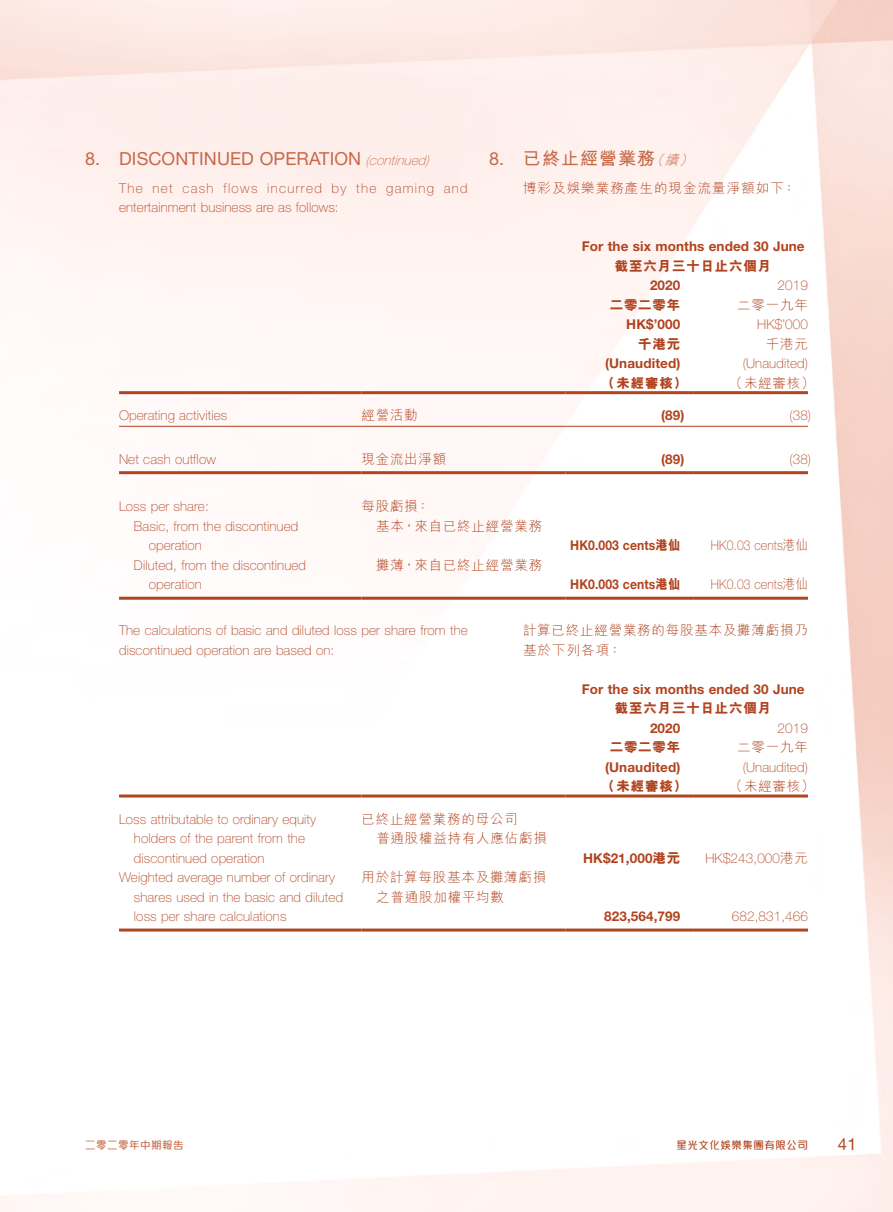
<style>
.page{position:relative;width:893px;height:1212px;background:#fff}
.page>*{position:absolute;margin:0;border:0;box-sizing:border-box;transform-origin:0 0}
.Heading_2{font:18px "Helvetica Neue LT Std";letter-spacing:.01em;color:#c76948}
.C_Heading_2{font:700 18px "M Hei HK";letter-spacing:.06em;color:#c76948}
.t1{font:16.5px "Helvetica Neue LT Std";color:#b1431e}
.Body_Text{font:100 13.5px/19.5px "Helvetica Neue LT Std";letter-spacing:.01em;color:#b1431e}
.Body_Text-2{font:700 13.5px "Helvetica Neue LT Std";letter-spacing:.01em;color:#b1431e}
.Body_Text-3{font:300 13.5px/19.5px "M Hei HK";letter-spacing:.06em;color:#b1431e}
.Body_Text-4{font:100 13.5px/19.5px "Helvetica Neue LT Std";letter-spacing:.055em;color:#b1431e}
.Body_Text-5{font:800 13.5px "M Hei HK";letter-spacing:.06em;color:#b1431e}
.Body_Text-6{font:700 13.5px "Helvetica Neue LT Std";letter-spacing:.01em;color:#b1431e;scale:.9 1}
.C_Body_Text{font:300 13.5px/19.5px "M Hei HK";letter-spacing:.06em;color:#b1431e}
.Body_Text-7{font:100 13.5px "Helvetica Neue LT Std";letter-spacing:.01em;color:#b1431e;scale:.9 1}
.C_Body_Text-2{font:300 13.5px "M Hei HK";letter-spacing:.08em;color:#b1431e}
.t2{font:500 10.5px "M Elle HK";letter-spacing:.05em;color:#b1431e}
.t3{font:500 10.5px "M Elle HK";letter-spacing:.05em;color:#c76948}
.s1{font-weight:100;font-style:italic;font-size:13.5px}
.s2{font-family:"Helvetica Neue LT Std";font-weight:400}
.s3{font-weight:300;font-style:italic;font-size:13.5px}
.s4{font-family:"M Hei HK";font-weight:800}
.s5{font-family:"M Hei HK";font-weight:300}
</style>
<div class="page">
<hr style="left:119px;top:391px;width:242px;height:3px;background:#b1431e">
<hr style="left:361px;top:391px;width:205px;height:3px;background:#b1431e">
<hr style="left:566px;top:391px;width:127px;height:3px;background:#b1431e">
<hr style="left:693px;top:391px;width:115px;height:3px;background:#b1431e">
<hr style="left:119px;top:426px;width:242px;height:1px;background:#b1431e">
<hr style="left:361px;top:426px;width:205px;height:1px;background:#b1431e">
<hr style="left:566px;top:426px;width:127px;height:1px;background:#b1431e">
<hr style="left:693px;top:426px;width:115px;height:1px;background:#b1431e">
<hr style="left:119px;top:471px;width:242px;height:3px;background:#b1431e">
<hr style="left:361px;top:471px;width:205px;height:3px;background:#b1431e">
<hr style="left:566px;top:471px;width:127px;height:3px;background:#b1431e">
<hr style="left:693px;top:471px;width:115px;height:3px;background:#b1431e">
<hr style="left:119px;top:597px;width:242px;height:3px;background:#b1431e">
<hr style="left:361px;top:597px;width:205px;height:3px;background:#b1431e">
<hr style="left:566px;top:597px;width:127px;height:3px;background:#b1431e">
<hr style="left:693px;top:597px;width:115px;height:3px;background:#b1431e">
<hr style="left:119px;top:794px;width:242px;height:3px;background:#b1431e">
<hr style="left:361px;top:794px;width:205px;height:3px;background:#b1431e">
<hr style="left:566px;top:794px;width:127px;height:3px;background:#b1431e">
<hr style="left:693px;top:794px;width:115px;height:3px;background:#b1431e">
<hr style="left:119px;top:928px;width:242px;height:3px;background:#b1431e">
<hr style="left:361px;top:928px;width:205px;height:3px;background:#b1431e">
<hr style="left:566px;top:928px;width:127px;height:3px;background:#b1431e">
<hr style="left:693px;top:928px;width:115px;height:3px;background:#b1431e">
<p class="Heading_2" style="left:85px;top:148px;width:349px">8. DISCONTINUED OPERATION <span class="s1">(continued)</span></p>
<p class="Body_Text-4" style="left:119px;top:178px;width:350px">The net cash flows incurred by the gaming and entertainment business are as follows:</p>
<p class="C_Heading_2" style="left:489px;top:145px;width:209px"><span class="s2">8.</span> 已終止經營業務<span class="s3">（續）</span></p>
<p class="C_Body_Text-2" style="left:523px;top:181px;width:275px">博彩及娛樂業務產生的現金流量淨額如下：</p>
<p class="Body_Text-2" style="left:582px;top:238px;width:224px">For the six months ended 30 June</p>
<p class="Body_Text-5" style="left:615px;top:259px;width:158px">截至六月三十日止六個月</p>
<p class="Body_Text-2" style="left:650px;top:277px;width:32px">2020</p>
<p class="Body_Text" style="left:778px;top:276px;width:32px">2019</p>
<p class="Body_Text-5" style="left:610px;top:298px;width:72px">二零二零年</p>
<p class="Body_Text-3" style="left:737px;top:295px;width:72px">二零一九年</p>
<p class="Body_Text-2" style="left:626px;top:316px;width:56px">HK$’000</p>
<p class="Body_Text" style="left:757px;top:315px;width:52px">HK$’000</p>
<p class="Body_Text-5" style="left:638px;top:337px;width:44px">千港元</p>
<p class="Body_Text-3" style="left:766px;top:334px;width:44px">千港元</p>
<p class="Body_Text-2" style="left:605px;top:355px;width:77px">(Unaudited)</p>
<p class="Body_Text" style="left:743px;top:354px;width:67px">(Unaudited)</p>
<p class="Body_Text-5" style="left:602px;top:376px;width:87px">（未經審核）</p>
<p class="Body_Text-3" style="left:729px;top:373px;width:87px">（未經審核）</p>
<p class="Body_Text" style="left:119px;top:406px;width:110px">Operating activities</p>
<p class="Body_Text-3" style="left:361px;top:405px;width:58px">經營活動</p>
<p class="Body_Text-2" style="left:661px;top:407px;width:25px">(89)</p>
<p class="Body_Text" style="left:789px;top:406px;width:23px">(38)</p>
<p class="Body_Text" style="left:119px;top:449px;width:98px">Net cash outflow</p>
<p class="Body_Text-3" style="left:361px;top:449px;width:86px">現金流出淨額</p>
<p class="Body_Text-2" style="left:661px;top:451px;width:25px">(89)</p>
<p class="Body_Text" style="left:789px;top:449px;width:23px">(38)</p>
<p class="Body_Text" style="left:119px;top:497px;width:91px">Loss per share:</p>
<p class="Body_Text-3" style="left:361px;top:497px;width:70px">每股虧損：</p>
<p class="Body_Text" style="left:149px;top:516px;width:151px;text-indent:-15px">Basic, from the discontinued operation</p>
<p class="Body_Text-3" style="left:376px;top:516px;width:167px">基本，來自已終止經營業務</p>
<p class="Body_Text-6" style="left:570px;top:537px;width:124px">HK0.003 cents<span class="s4">港仙</span></p>
<p class="Body_Text-7" style="left:711px;top:538px;width:109px">HK0.03 cents<span class="s5">港仙</span></p>
<p class="Body_Text" style="left:149px;top:555px;width:159px;text-indent:-15px">Diluted, from the discontinued operation</p>
<p class="Body_Text-3" style="left:376px;top:555px;width:167px">攤薄，來自已終止經營業務</p>
<p class="Body_Text-6" style="left:570px;top:576px;width:124px">HK0.003 cents<span class="s4">港仙</span></p>
<p class="Body_Text-7" style="left:711px;top:577px;width:109px">HK0.03 cents<span class="s5">港仙</span></p>
<p class="Body_Text" style="left:119px;top:621px;width:350px">The calculations of basic and diluted loss per share from the discontinued operation are based on:</p>
<p class="C_Body_Text" style="left:523px;top:620px;width:286px">計算已終止經營業務的每股基本及攤薄虧損乃基於下列各項：</p>
<p class="Body_Text-2" style="left:582px;top:681px;width:224px">For the six months ended 30 June</p>
<p class="Body_Text-5" style="left:615px;top:701px;width:158px">截至六月三十日止六個月</p>
<p class="Body_Text-2" style="left:650px;top:720px;width:32px">2020</p>
<p class="Body_Text" style="left:778px;top:718px;width:32px">2019</p>
<p class="Body_Text-5" style="left:610px;top:740px;width:72px">二零二零年</p>
<p class="Body_Text-3" style="left:737px;top:737px;width:72px">二零一九年</p>
<p class="Body_Text-2" style="left:605px;top:759px;width:77px">(Unaudited)</p>
<p class="Body_Text" style="left:743px;top:757px;width:67px">(Unaudited)</p>
<p class="Body_Text-5" style="left:601px;top:779px;width:87px">（未經審核）</p>
<p class="Body_Text-3" style="left:729px;top:776px;width:87px">（未經審核）</p>
<p class="Body_Text" style="left:134px;top:809px;width:184px;text-indent:-15px">Loss attributable to ordinary equity holders of the parent from the discontinued operation</p>
<p class="Body_Text-3" style="left:376px;top:809px;width:172px;text-indent:-15px">已終止經營業務的母公司<br>普通股權益持有人應佔虧損</p>
<p class="Body_Text" style="left:134px;top:868px;width:211px;text-indent:-15px">Weighted average number of ordinary shares used in the basic and diluted loss per share calculations</p>
<p class="Body_Text-3" style="left:376px;top:867px;width:172px;text-indent:-15px">用於計算每股基本及攤薄虧損之普通股加權平均數</p>
<p class="Body_Text-2" style="left:583px;top:850px;width:99px">HK$21,000<span class="s4">港元</span></p>
<p class="Body_Text" style="left:705px;top:848px;width:104px">HK$243,000<span class="s5">港元</span></p>
<p class="Body_Text-2" style="left:604px;top:908px;width:78px">823,564,799</p>
<p class="Body_Text" style="left:732px;top:907px;width:78px">682,831,466</p>
<p class="t3" style="left:85px;top:1140px;width:100px">二零二零年中期報告</p>
<p class="t2" style="left:676px;top:1140px;width:133px">星光文化娛樂集團有限公司</p>
<p class="t1" style="left:838px;top:1134px;width:20px">41</p>
</div>
